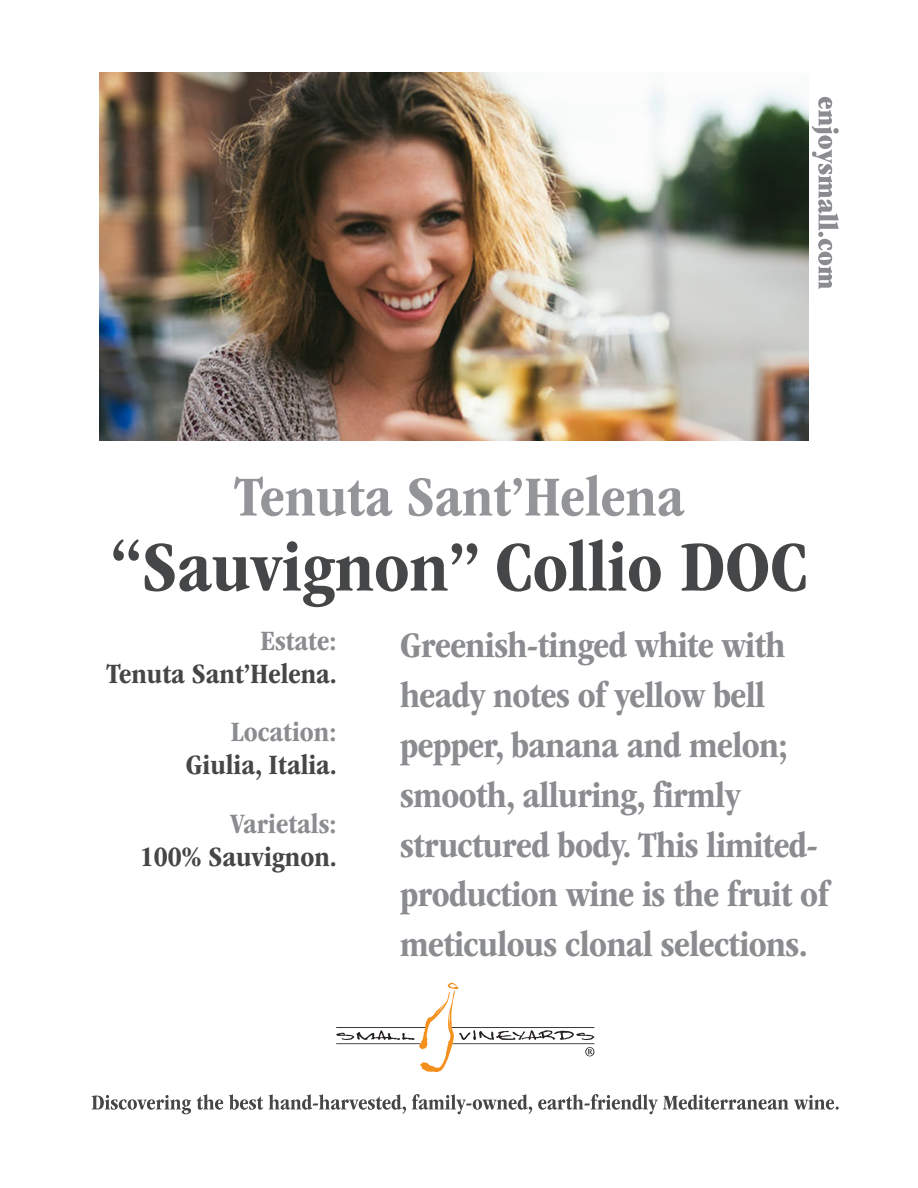
<style>
.page{position:relative;width:918px;height:1188px;background:#fff}
.page>*{position:absolute;margin:0;border:0;box-sizing:border-box;transform-origin:0 0}
.Paragraph_Style_1{font:700 condensed 73.5px "ITC Garamond Std";color:#454647}
.Paragraph_Style_1-2{font:700 condensed 58.5px "ITC Garamond Std";color:#939598}
.t1{font:700 condensed 37.35px/49.8px "ITC Garamond Std";letter-spacing:-.015em;color:#8a8c8f}
.t2{font:700 condensed 29.1px "ITC Garamond Std";color:#454647}
.t3{font:700 condensed 29.1px "ITC Garamond Std";color:#8a8c8f}
</style>
<div class="page">
<svg style="left:812px;top:97px;width:27px;height:192px"></svg>
<svg style="left:336px;top:983px;width:258px;height:89px"></svg>
<img style="left:100px;top:72px;width:709px;height:369px">
<svg style="left:92px;top:1094px;width:747px;height:20px"></svg>
<p class="Paragraph_Style_1-2" style="left:234px;top:464px;width:452px">Tenuta Sant’Helena</p>
<p class="Paragraph_Style_1" style="left:110px;top:526px;width:699px">“Sauvignon” Collio DOC</p>
<p class="t1" style="left:400px;top:621px;width:430px">Greenish-tinged white with heady notes of yellow bell pepper, banana and melon; smooth, alluring, firmly structured body. This limited&shy;production wine is the fruit of meticulous clonal selections.</p>
<p class="t3" style="left:260px;top:624px;width:78px">Estate:</p>
<p class="t2" style="left:106px;top:658px;width:232px">Tenuta Sant’Helena.</p>
<p class="t3" style="left:231px;top:716px;width:107px">Location:</p>
<p class="t2" style="left:186px;top:749px;width:153px">Giulia, Italia.</p>
<p class="t3" style="left:230px;top:807px;width:108px">Varietals:</p>
<p class="t2" style="left:140px;top:840px;width:199px">100% Sauvignon.</p>
</div>
